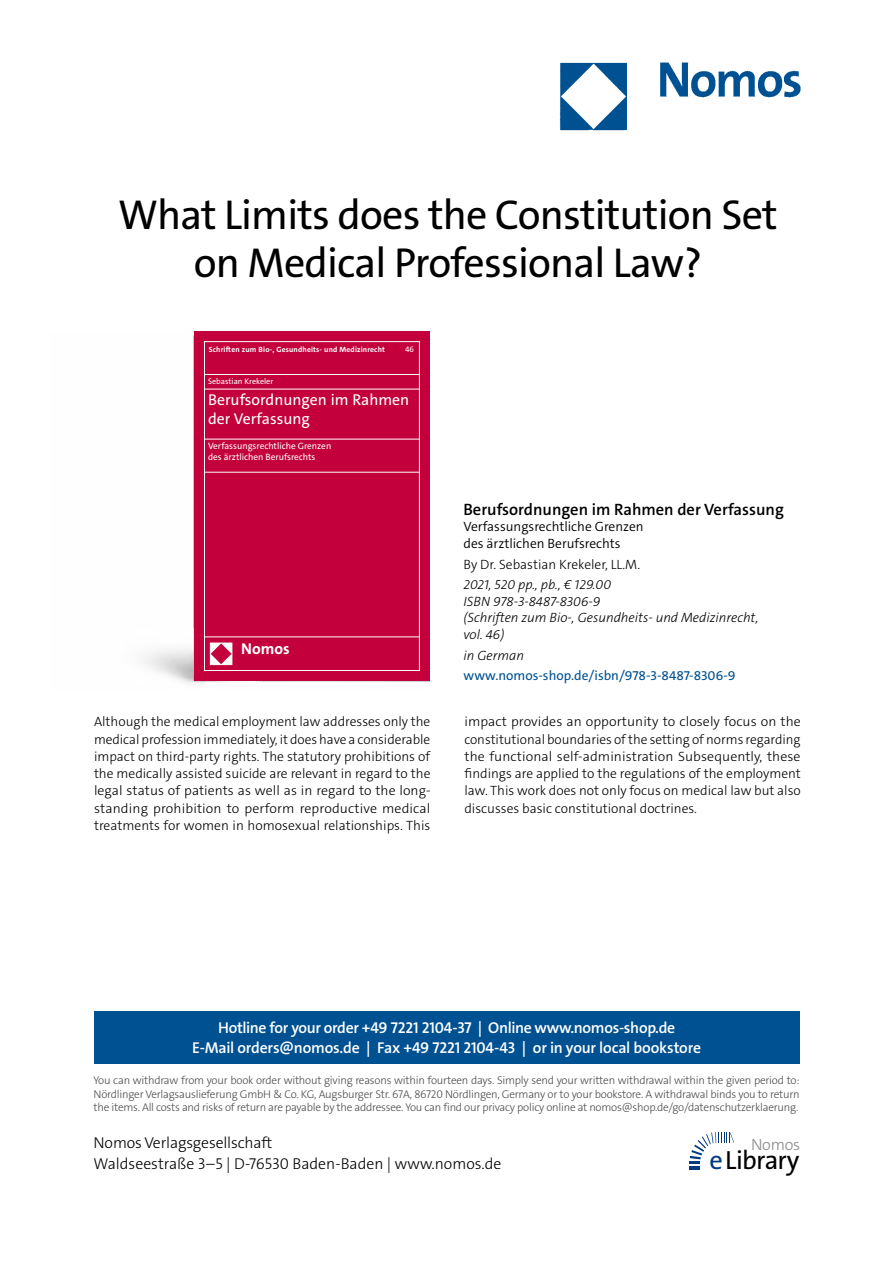
<style>
.page{position:relative;width:893px;height:1263px;background:#fff}
.page>*{position:absolute;margin:0;border:0;box-sizing:border-box;transform-origin:0 0}
.t1{font:42px/48px "The Sans Os F";letter-spacing:-.02em;color:#000;text-align:center}
.t2{font:26.4px "The Sans Os F";letter-spacing:-.03em;color:#000}
.t3{font:600 16.5px "The Sans C5";color:#000}
.t4{font:300 16.2px "The Sans Os F";letter-spacing:-.02em;color:#87888a}
.t5{font:600 15.75px/21px "The Sans Os F";letter-spacing:-.02em;color:#fff;text-align:center}
.t6{font:300 15.75px/21px "The Sans Os F";color:#000}
.t7{font:15.75px/18.1px "The Sans C5";color:#fff}
.t8{font:700 15.75px "The Sans C5";color:#fff}
.t9{font:300 13.5px/17.2px "The Sans C5";color:#000;text-align:justify}
.t10{font:italic 300 13.5px/16.5px "The Sans C5";color:#000}
.t11{font:300 13.5px/16.5px "The Sans C5";color:#000}
.t12{font:13.5px "The Sans C5";color:#005192}
.t13{font:300 11.25px/13.5px "The Sans Os F";letter-spacing:-.02em;color:#4b4b4d;text-align:justify}
.t14{font:9.3px/11.1px "The Sans C5";color:#fff}
.t15{font:8.1px "The Sans C5";color:#fff}
.t16{font:700 7.65px "The Sans C5";letter-spacing:.02em;color:#fff}
.s1{color:#003882}
</style>
<div class="page">
<div style="left:94px;top:1011px;width:705px;height:52px;background:#005192"></div>
<hr style="left:689px;top:1166px;width:11px;height:4px;background:#003882">
<svg style="left:689px;top:1132px;width:45px;height:32px"></svg>
<img style="left:559px;top:62px;width:242px;height:69px">
<img style="left:144px;top:335px;width:285px;height:349px">
<div style="left:194px;top:331px;width:236px;height:349px;background:#c3003c"></div>
<div style="left:204px;top:341px;width:216px;height:330px;border:1px solid #fff"></div>
<hr style="left:204px;top:374px;width:216px;height:1px;background:#fff">
<hr style="left:204px;top:389px;width:216px;height:1px;background:#fff">
<hr style="left:204px;top:439px;width:216px;height:1px;background:#fff">
<hr style="left:204px;top:472px;width:216px;height:1px;background:#fff">
<hr style="left:204px;top:637px;width:216px;height:1px;background:#fff">
<div style="left:210px;top:643px;width:22px;height:22px;background:#fcf3f5;border:1px solid #fff"></div>
<svg style="left:211px;top:643px;width:21px;height:21px"></svg>
<h1 class="t1" style="left:118px;top:195px;width:661px">What Limits does the Constitution Set on Medical Professional Law?</h1>
<p class="t16" style="left:209px;top:344px;width:178px">Schriften zum Bio-, Gesundheits- und Medizinrecht</p>
<p class="t15" style="left:208px;top:376px;width:67px">Sebastian Krekeler</p>
<p class="t15" style="left:405px;top:344px;width:10px">46</p>
<p class="t7" style="left:208px;top:391px;width:203px">Berufsordnungen im Rahmen der Verfassung</p>
<p class="t14" style="left:208px;top:440px;width:125px">Verfassungsrechtliche Grenzen des ärztlichen Berufsrechts</p>
<p class="t8" style="left:241px;top:638px;width:50px">Nomos</p>
<p class="t3" style="left:463px;top:499px;width:322px">Berufsordnungen im Rahmen der Verfassung</p>
<p class="t11" style="left:463px;top:519px;width:182px">Verfassungsrechtliche Grenzen des ärztlichen Berufsrechts</p>
<p class="t9" style="left:463px;top:555px;width:178px">By Dr. Sebastian Krekeler, LL.M.</p>
<p class="t10" style="left:463px;top:577px;width:296px">2021, 520 pp., pb., € 129.00<br>ISBN 978-3-8487-8306-9<br>(Schriften zum Bio-, Gesundheits- und Medizinrecht, vol. 46)</p>
<p class="t10" style="left:463px;top:647px;width:62px">in German</p>
<p class="t12" style="left:463px;top:667px;width:273px">www.nomos-shop.de/isbn/978-3-8487-8306-9</p>
<p class="t9" style="left:94px;top:713px;width:338px">Although the medical employment law addresses only the medical profession immediately, it does have a considerable impact on third-party rights. The statutory prohibitions of the medically assisted suicide are relevant in regard to the legal status of patients as well as in regard to the long&shy;standing prohibition to perform reproductive medical treatments for women in homosexual relationships. This</p>
<p class="t9" style="left:464px;top:713px;width:338px">impact provides an opportunity to closely focus on the constitutional boundaries of the setting of norms regarding the functional self-administration Subsequently, these findings are applied to the regulations of the employment law. This work does not only focus on medical law but also discusses basic constitutional doctrines.</p>
<p class="t5" style="left:192px;top:1017px;width:510px">Hotline for your order +49 7221 2104-37 | Online www.nomos-shop.de<br>E-Mail orders@nomos.de | Fax +49 7221 2104-43 | or in your local bookstore</p>
<p class="t13" style="left:94px;top:1074px;width:708px">You can withdraw from your book order without giving reasons within fourteen days. Simply send your written withdrawal within the given period to:<br>Nördlinger Verlagsauslieferung GmbH &amp; Co. KG, Augsburger Str. 67A, 86720 Nördlingen, Germany or to your bookstore. A withdrawal binds you to return the items. All costs and risks of return are payable by the addressee. You can find our privacy policy online at nomos@shop.de/go/datenschutzerklaerung.</p>
<p class="t6" style="left:94px;top:1133px;width:409px">Nomos Verlagsgesellschaft<br>Waldseestraße 3–5 | D-76530 Baden-Baden | www.nomos.de</p>
<p class="t4" style="left:751px;top:1134px;width:51px">Nomos</p>
<h2 class="t2" style="left:709px;top:1150px;width:91px"><span class="s1">e</span>Library</h2>
</div>
